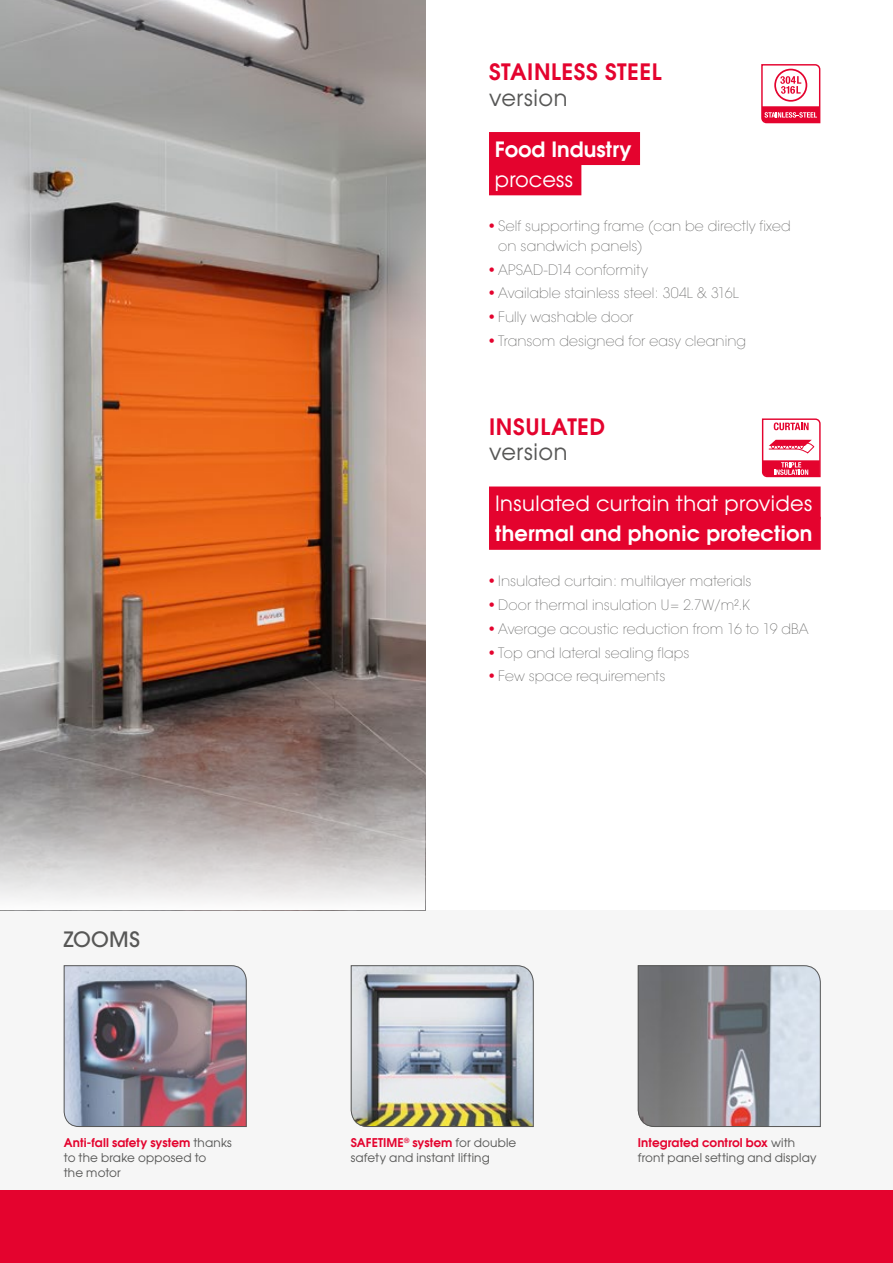
<style>
.page{position:relative;width:893px;height:1263px;background:#fff}
.page>*{position:absolute;margin:0;border:0;box-sizing:border-box;transform-origin:0 0}
.t1{font:600 22.5px "Avant Garde";letter-spacing:.025em;color:#e4032e}
.t2{font:22.5px "Avant Garde";letter-spacing:.025em;color:#575756}
.t3{font:600 21px "Avant Garde";letter-spacing:.01em;color:#fff}
.t4{font:21px "Avant Garde";letter-spacing:.015em;color:#fff}
.t5{font:500 21px "Avant Garde";letter-spacing:.01em;color:#575756}
.t6{font:200 14.25px/19.5px "Avant Garde";letter-spacing:.005em;color:#575756}
.t7{font:12px/15px "Avant Garde";letter-spacing:.01em;color:#575756}
.s1{color:#e4032e}
.s2{font-weight:600;color:#e4032e}
</style>
<div class="page">
<div style="left:0;top:910px;width:893px;height:353px;background:#f6f6f6"></div>
<img style="left:0;top:0;width:425px;height:780px">
<svg style="left:0;top:780px;width:425px;height:121px;background:#beb9b8"></svg>
<div style="left:0;top:1191px;width:893px;height:72px;background:#e4032e"></div>
<div style="left:489px;top:486px;width:332px;height:33px;background:#e4032e"></div>
<div style="left:489px;top:517px;width:332px;height:33px;background:#e4032e"></div>
<svg style="left:762px;top:418px;width:59px;height:59px"></svg>
<div style="left:489px;top:132px;width:151px;height:33px;background:#e4032e"></div>
<div style="left:489px;top:162px;width:92px;height:33px;background:#e4032e"></div>
<svg style="left:761px;top:64px;width:60px;height:60px"></svg>
<img style="left:63px;top:965px;width:184px;height:162px">
<img style="left:350px;top:965px;width:184px;height:162px">
<svg style="left:637px;top:965px;width:184px;height:162px;background:#95969b"></svg>
<h1 class="t1" style="left:489px;top:57px;width:174px">STAINLESS STEEL</h1>
<h1 class="t2" style="left:489px;top:84px;width:80px">version</h1>
<h2 class="t3" style="left:495px;top:135px;width:138px">Food Industry</h2>
<h2 class="t4" style="left:495px;top:166px;width:79px">process</h2>
<p class="t6" style="left:498px;top:217px;width:294px;text-indent:-9px"><span class="s1">•</span> Self supporting frame (can be directly fixed on sandwich panels)</p>
<p class="t6" style="left:489px;top:260px;width:160px"><span class="s1">•</span> APSAD-D14 conformity</p>
<p class="t6" style="left:489px;top:284px;width:251px"><span class="s1">•</span> Available stainless steel: 304L &amp; 316L</p>
<p class="t6" style="left:489px;top:308px;width:146px"><span class="s1">•</span> Fully washable door</p>
<p class="t6" style="left:489px;top:331px;width:259px"><span class="s1">•</span> Transom designed for easy cleaning</p>
<h1 class="t1" style="left:489px;top:412px;width:118px">INSULATED</h1>
<h1 class="t2" style="left:489px;top:438px;width:80px">version</h1>
<h2 class="t4" style="left:495px;top:490px;width:319px">Insulated curtain that provides</h2>
<h2 class="t3" style="left:495px;top:520px;width:319px">thermal and phonic protection</h2>
<h2 class="t5" style="left:64px;top:926px;width:78px">ZOOMS</h2>
<p class="t6" style="left:489px;top:572px;width:264px"><span class="s1">•</span> Insulated curtain: multilayer materials</p>
<p class="t6" style="left:489px;top:596px;width:262px"><span class="s1">•</span> Door thermal insulation U= 2.7W/m².K</p>
<p class="t6" style="left:489px;top:619px;width:321px"><span class="s1">•</span> Average acoustic reduction from 16 to 19 dBA</p>
<p class="t6" style="left:489px;top:643px;width:202px"><span class="s1">•</span> Top and lateral sealing flaps</p>
<p class="t6" style="left:489px;top:667px;width:178px"><span class="s1">•</span> Few space requirements</p>
<p class="t7" style="left:64px;top:1134px;width:170px"><span class="s2">Anti-fall safety system</span> thanks to the brake opposed to<br>the motor</p>
<p class="t7" style="left:351px;top:1134px;width:167px"><span class="s2">SAFETIME</span><sup>®</sup> <span class="s2">system</span> for double safety and instant lifting</p>
<p class="t7" style="left:638px;top:1134px;width:180px"><span class="s2">Integrated control box</span> with front panel setting and display</p>
</div>
